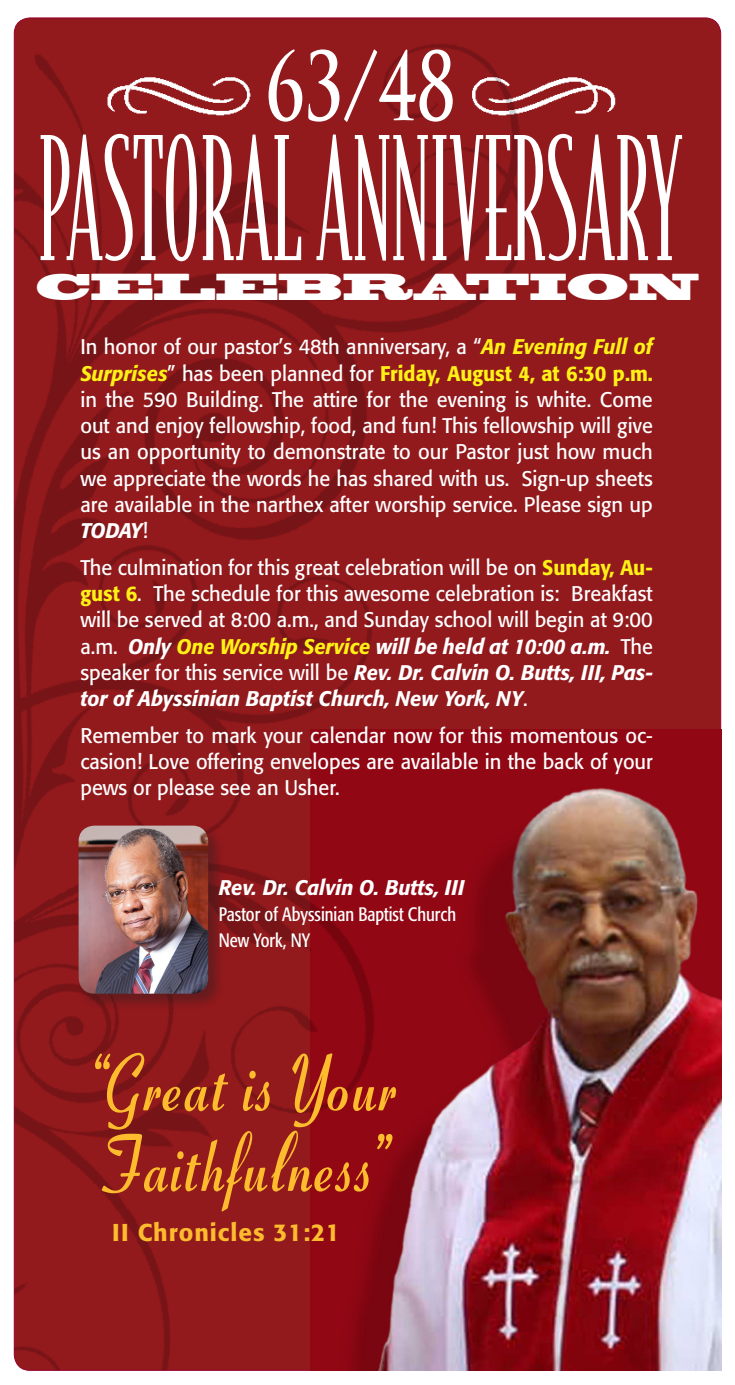
<style>
.page{position:relative;width:735px;height:1385px;background:#fff}
.page>*{position:absolute;margin:0;border:0;box-sizing:border-box;transform-origin:0 0}
.t1{font:300 162.05px "Bodega Serif";color:#fff;scale:.7 1}
.t2{font:700 92.05px "Trajan Pro";color:#fff;scale:.7 1}
.t3{font:76.48px "JG Deluxe";color:#fdbb2e;scale:.9 1}
.t4{font:35px "Blackoak";color:#fff}
.t5{font:500 24.15px "Formata";letter-spacing:.04em;color:#fdbb2e}
.t6{font:21px/26.2px "Formata";color:#fff;text-align:justify;scale:.95 1}
.t7{font:italic 500 21px "Formata";color:#fff;scale:.95 1}
.t8{font:condensed 19.25px "Formata";color:#fff;scale:.95 1}
.s1{font-weight:500;font-style:italic;color:#fff116}
.s2{font-weight:500;color:#fff116}
.s3{font-weight:500;font-style:italic}
</style>
<div class="page">
<div style="left:14px;top:18px;width:706px;height:1352px;background:#92191c;border-radius:16px"></div>
<img style="left:663px;top:729px;width:58px;height:641px">
<img style="left:14px;top:18px;width:649px;height:1352px">
<div style="left:77px;top:823px;width:148px;height:188px;background:#231f20;opacity:.4"></div>
<img style="left:79px;top:825px;width:129px;height:168px">
<p class="t2" style="left:266px;top:29px;width:272px">63/48</p>
<p class="t1" style="left:39px;top:108px;width:921px">PASTORAL ANNIVERSARY</p>
<p class="t4" style="left:36px;top:264px;width:665px">CELEBRATION</p>
<p class="t6" style="left:80px;top:334px;width:604px">In honor of our pastor’s 48th anniversary, a “<span class="s1">An Evening Full of Surprises</span>” has been planned for <span class="s2">Friday, August 4, at 6:30 p.m. </span>in the 590 Building. The attire for the evening is white. Come out and enjoy fellowship, food, and fun! This fellowship will give us an opportunity to demonstrate to our Pastor just how much we appreciate the words he has shared with us. Sign-up sheets are available in the narthex after worship service. Please sign up <span class="s3">TODAY</span>!</p>
<p class="t6" style="left:80px;top:554px;width:604px">The culmination for this great celebration will be on <span class="s2">Sunday, Au&shy;gust 6</span>. The schedule for this awesome celebration is: Breakfast will be served at 8:00 a.m., and Sunday school will begin at 9:00 a.m. <span class="s3">Only</span> <span class="s1">One Worship Service</span> <span class="s3">will be held at 10:00 a.m.</span> The speaker for this service will be <span class="s3">Rev. Dr. Calvin O. Butts, III, Pas&shy;tor of Abyssinian Baptist Church, New York, NY</span>.</p>
<p class="t6" style="left:80px;top:722px;width:604px">Remember to mark your calendar now for this momentous oc&shy;casion! Love offering envelopes are available in the back of your pews or please see an Usher.</p>
<p class="t7" style="left:219px;top:874px;width:260px">Rev. Dr. Calvin O. Butts, III</p>
<p class="t8" style="left:219px;top:903px;width:251px">Pastor of Abyssinian Baptist Church</p>
<p class="t8" style="left:219px;top:929px;width:98px">New York, NY</p>
<p class="t3" style="left:80px;top:1038px;width:344px">“Great is Your</p>
<p class="t3" style="left:94px;top:1118px;width:320px">Faithfulness”</p>
<p class="t5" style="left:112px;top:1217px;width:229px">II Chronicles 31:21</p>
</div>
